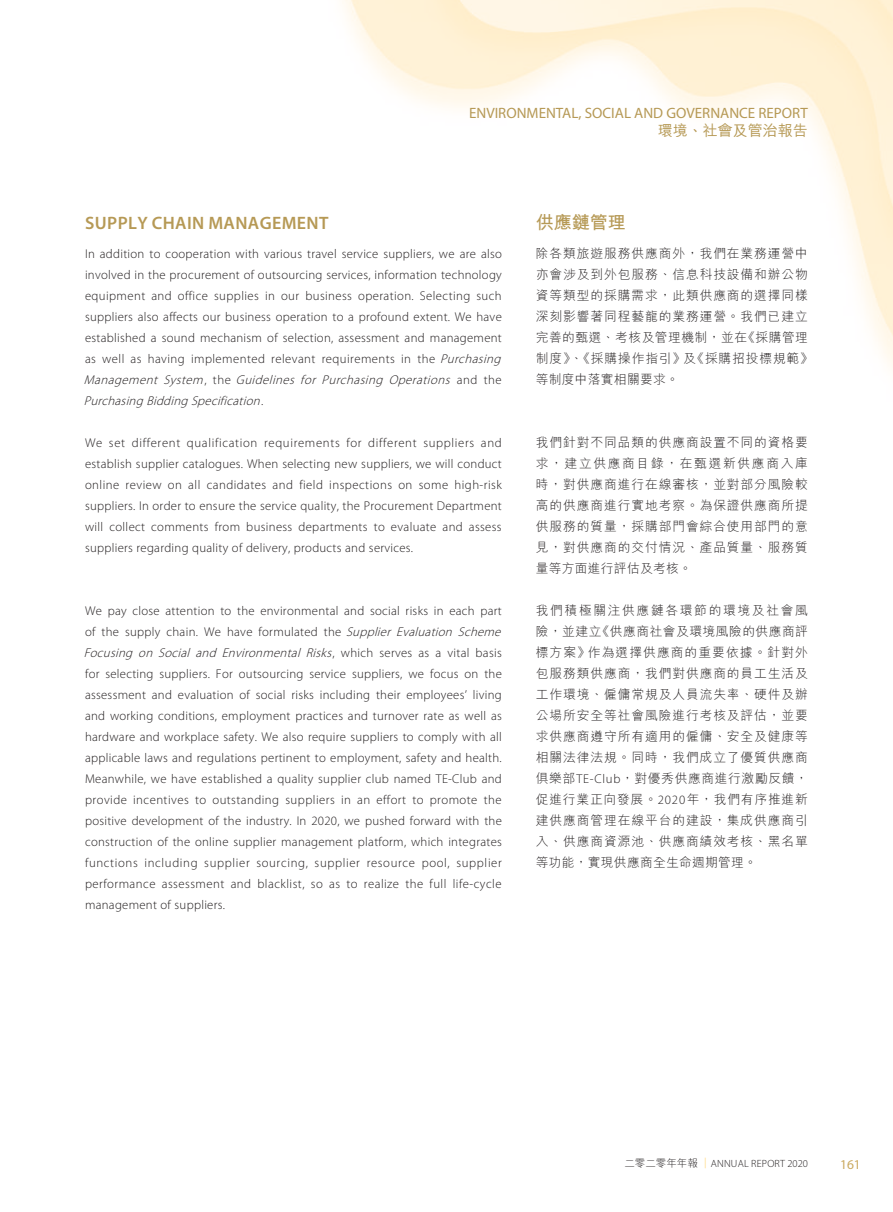
<style>
.page{position:relative;width:893px;height:1212px;background:#fff}
.page>*{position:absolute;margin:0;border:0;box-sizing:border-box;transform-origin:0 0}
.t1{font:600 18px "Myriad Pro";letter-spacing:.02em;color:#b69955}
.t2{font:700 18px "M Hei HK";color:#b69955}
.t3{font:15px "Myriad Pro";color:#b69955}
.t4{font:500 15px "M Hei HK";color:#b69955}
.t5{font:13.5px "Myriad Pro";color:#caa95f}
.t6{font:300 12.75px/21px "Myriad Pro";letter-spacing:.02em;color:#231f20}
.t7{font:300 12.75px/21px "M Hei HK";letter-spacing:.07em;color:#231f20;text-align:justify}
.t8{font:300 10.5px "Myriad Pro";letter-spacing:.02em;color:#231f20}
.s1{font-style:italic}
.s2{font-family:"Myriad Pro"}
.s3{font-family:"M Hei HK"}
.s4{font-family:"M Hei HK";color:#ffc746}
</style>
<div class="page">
<img style="left:342px;top:0;width:551px;height:370px">
<p class="t3" style="left:469px;top:103px;width:340px">ENVIRONMENTAL, SOCIAL AND GOVERNANCE REPORT</p>
<p class="t4" style="left:658px;top:119px;width:151px">環境、社會及管治報告</p>
<h1 class="t1" style="left:85px;top:211px;width:245px">SUPPLY CHAIN MANAGEMENT</h1>
<p class="t6" style="left:84px;top:243px;width:422px">In addition to cooperation with various travel service suppliers, we are also involved in the procurement of outsourcing services, information technology equipment and office supplies in our business operation. Selecting such suppliers also affects our business operation to a profound extent. We have established a sound mechanism of selection, assessment and management as well as having implemented relevant requirements in the <span class="s1">Purchasing Management System</span>, t h e <span class="s1">Guidelines for Purchasing Operations</span> a n d t h e <span class="s1">Purchasing Bidding Specification</span>.</p>
<p class="t6" style="left:85px;top:432px;width:418px;text-align:justify">We set different qualification requirements for different suppliers and establish supplier catalogues. When selecting new suppliers, we will conduct online review on all candidates and field inspections on some high-risk suppliers. In order to ensure the service quality, the Procurement Department will collect comments from business departments to evaluate and assess suppliers regarding quality of delivery, products and services.</p>
<p class="t6" style="left:84px;top:600px;width:422px">We pay close attention to the environmental and social risks in each part of the supply chain. We have formulated the <span class="s1">Supplier Evaluation Scheme Focusing on Social and Environmental Risks</span>, w h i c h s e r v e s a s a v i t a l b a s i s for selecting suppliers. For outsourcing service suppliers, we focus on the assessment and evaluation of social risks including their employees’ living and working conditions, employment practices and turnover rate as well as hardware and workplace safety. We also require suppliers to comply with all applicable laws and regulations pertinent to employment, safety and health.<br>Meanwhile, we have established a quality supplier club named TE-Club and provide incentives to outstanding suppliers in an effort to promote the positive development of the industry. In 2020, we pushed forward with the construction of the online supplier management platform, which integrates functions including supplier sourcing, supplier resource pool, supplier performance assessment and blacklist, so as to realize the full life-cycle management of suppliers.</p>
<h1 class="t2" style="left:536px;top:209px;width:91px">供應鏈管理</h1>
<p class="t7" style="left:536px;top:243px;width:279px;text-align:left">除各類旅遊服務供應商外，我們在業務運營中亦會涉及到外包服務、信息科技設備和辦公物資等類型的採購需求，此類供應商的選擇同樣深刻影響著同程藝龍的業務運營。我們已建立完善的甄選、考核及管理機制，並在《採購管理制度》、《採購操作指引》及《採購招投標規範》等制度中落實相關要求。</p>
<p class="t7" style="left:536px;top:432px;width:274px">我們針對不同品類的供應商設置不同的資格要求，建立供應商目錄，在甄選新供應商入庫時，對供應商進行在線審核，並對部分風險較高的供應商進行實地考察。為保證供應商所提供服務的質量，採購部門會綜合使用部門的意見，對供應商的交付情況、產品質量、服務質量等方面進行評估及考核。</p>
<p class="t7" style="left:536px;top:600px;width:274px">我們積極關注供應鏈各環節的環境及社會風險，並建立《供應商社會及環境風險的供應商評標方案》作為選擇供應商的重要依據。針對外包服務類供應商，我們對供應商的員工生活及工作環境、僱傭常規及人員流失率、硬件及辦公場所安全等社會風險進行考核及評估，並要求供應商遵守所有適用的僱傭、安全及健康等相關法律法規。同時，我們成立了優質供應商俱樂部<span class="s2">TE-Club</span>，對優秀供應商進行激勵反饋，促進行業正向發展。<span class="s2">2020</span>年，我們有序推進新建供應商管理在線平台的建設，集成供應商引入、供應商資源池、供應商績效考核、黑名單等功能，實現供應商全生命週期管理。</p>
<p class="t8" style="left:624px;top:1157px;width:185px"><span class="s3">二零二零年年報</span> <span class="s4">︱</span>ANNUAL REPORT 2020</p>
<p class="t5" style="left:840px;top:1156px;width:22px">161</p>
</div>
